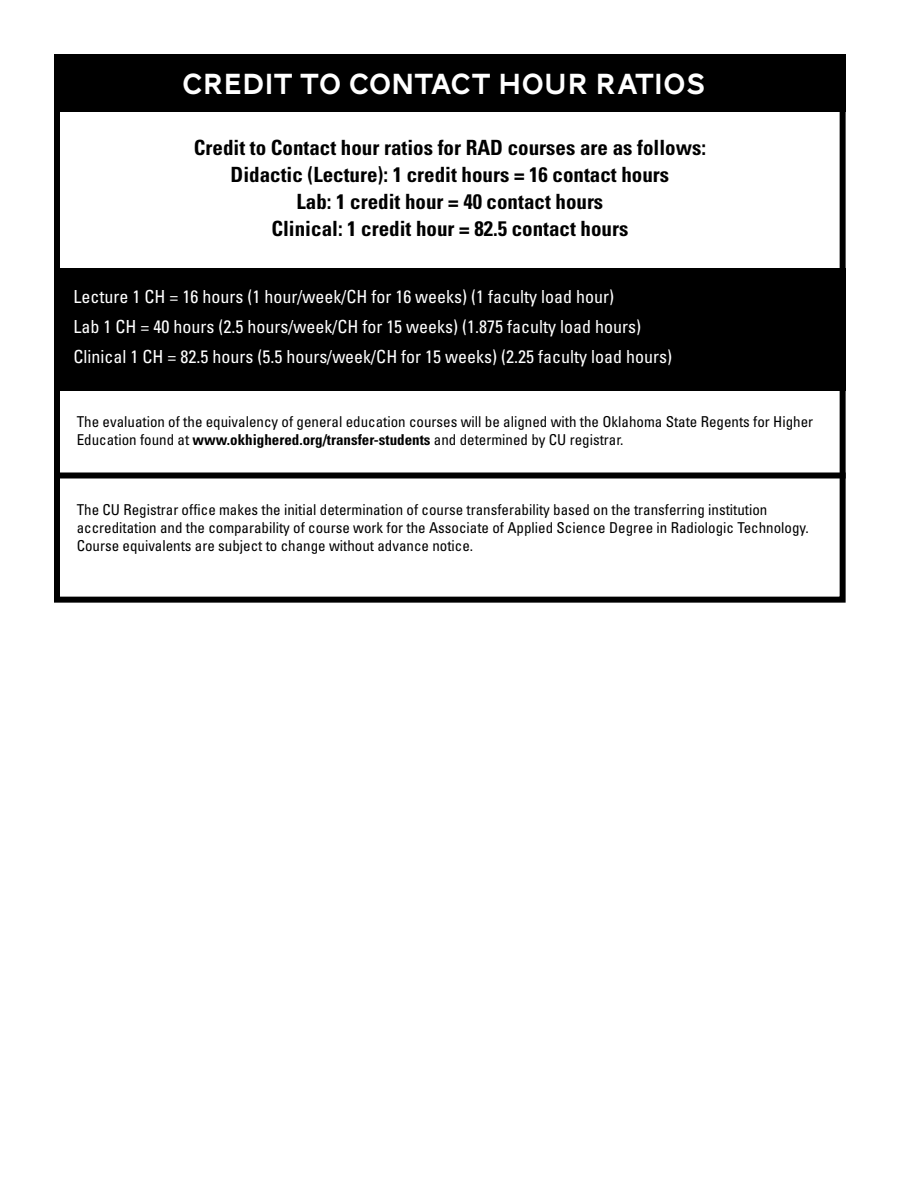
<style>
.page{position:relative;width:918px;height:1188px;background:#fff}
.page>*{position:absolute;margin:0;border:0;box-sizing:border-box;transform-origin:0 0}
.t1{font:30px "AW Conqueror Carved One";color:#fff}
.t2{font:700 condensed 21px/27px "Univers";color:#000;text-align:center}
.t3{font:condensed 18px/30px "Univers";color:#fff}
.t4{font:condensed 15px/18px "Univers";color:#000}
.s1{font-weight:700}
</style>
<div class="page">
<div style="left:54px;top:58px;width:792px;height:545px;border:6px solid #000"></div>
<div style="left:54px;top:54px;width:792px;height:57px;background:#000"></div>
<div style="left:54px;top:268px;width:792px;height:123px;background:#000"></div>
<div style="left:54px;top:472px;width:792px;height:6px;background:#000"></div>
<h1 class="t1" style="left:182px;top:70px;width:525px">CREDIT TO CONTACT HOUR RATIOS</h1>
<p class="t2" style="left:194px;top:134px;width:514px">Credit to Contact hour ratios for RAD courses are as follows:<br>Didactic (Lecture): 1 credit hours = 16 contact hours<br>Lab: 1 credit hour = 40 contact hours<br>Clinical: 1 credit hour = 82.5 contact hours</p>
<p class="t3" style="left:73px;top:281px;width:600px">Lecture 1 CH = 16 hours (1 hour/week/CH for 16 weeks) (1 faculty load hour)<br>Lab 1 CH = 40 hours (2.5 hours/week/CH for 15 weeks) (1.875 faculty load hours)<br>Clinical 1 CH = 82.5 hours (5.5 hours/week/CH for 15 weeks) (2.25 faculty load hours)</p>
<p class="t4" style="left:77px;top:413px;width:738px">The evaluation of the equivalency of general education courses will be aligned with the Oklahoma State Regents for Higher<br>Education found at <span class="s1">www.okhighered.org/transfer-students</span> and determined by CU registrar.</p>
<p class="t4" style="left:77px;top:501px;width:734px">The CU Registrar office makes the initial determination of course transferability based on the transferring institution accreditation and the comparability of course work for the Associate of Applied Science Degree in Radiologic Technology.<br>Course equivalents are subject to change without advance notice.</p>
</div>
